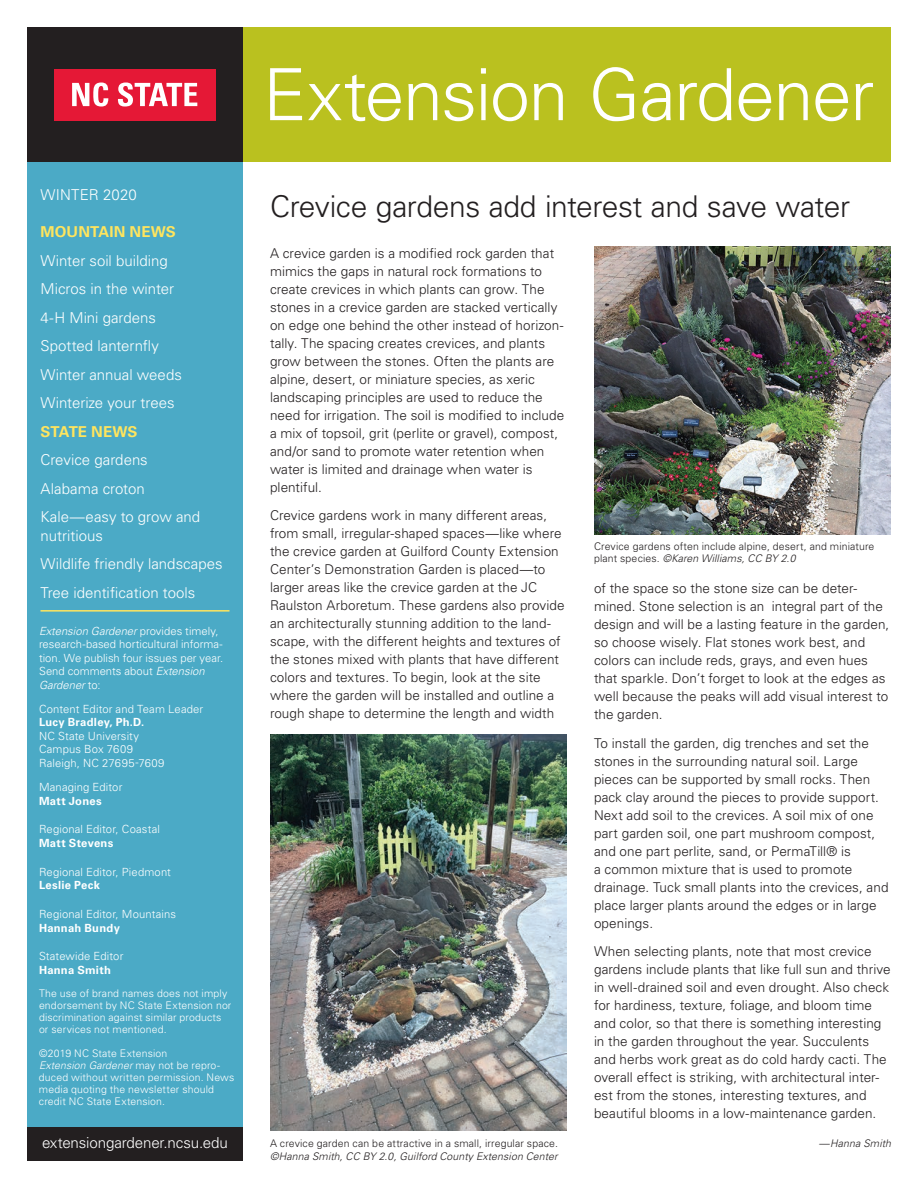
<style>
.page{position:relative;width:918px;height:1188px;background:#fff}
.page>*{position:absolute;margin:0;border:0;box-sizing:border-box;transform-origin:0 0}
.t1{font:300 72px "Univers LT Std";letter-spacing:-.02em;color:#fff}
._2015_State_Heading{font:300 30px "Univers LT Std";letter-spacing:-.015em;color:#231f20}
.t2{font:300 15.15px "Univers LT Std";letter-spacing:-.01em;color:#fff}
.t3{font:300 15px/18.8px "Univers LT Std";color:#fff}
.t4{font:700 15px "Univers LT Std";letter-spacing:.01em;color:#ffe55e}
._2015_Body_Text{font:300 13.5px/18px "Univers LT Std";letter-spacing:.005em;color:#231f20}
.t5{font:300 11.25px/13.5px "Univers LT Std";letter-spacing:.01em;color:#fff}
.t6{font:300 10.5px/12px "Univers LT Std";letter-spacing:.015em;color:#fff}
._2015_Body_Text-2{font:300 10.5px/12.6px "Univers LT Std";letter-spacing:.015em;color:#231f20}
._2015_Byline{font:italic 300 10.5px "Univers LT Std";letter-spacing:.01em;color:#231f20}
.s1{font-style:italic}
.s2{font-weight:700}
</style>
<div class="page">
<div style="left:27px;top:162px;width:216px;height:965px;background:#4baac6"></div>
<div style="left:27px;top:1127px;width:216px;height:34px;background:#231f20"></div>
<hr style="left:40px;top:610px;width:190px;height:2px;background:#ffe55e">
<div style="left:243px;top:27px;width:648px;height:135px;background:#bac11f"></div>
<div style="left:27px;top:27px;width:216px;height:135px;background:#231f20"></div>
<div style="left:54px;top:69px;width:162px;height:51px;background:#e51836"></div>
<svg style="left:72px;top:83px;width:36px;height:24px"></svg>
<svg style="left:118px;top:83px;width:79px;height:24px"></svg>
<img style="left:270px;top:735px;width:297px;height:396px">
<img style="left:594px;top:246px;width:297px;height:288px">
<p class="t3" style="left:40px;top:185px;width:98px">WINTER 2020</p>
<p class="t4" style="left:40px;top:223px;width:137px">MOUNTAIN NEWS</p>
<p class="t3" style="left:40px;top:251px;width:129px">Winter soil building</p>
<p class="t3" style="left:40px;top:280px;width:135px">Micros in the winter</p>
<p class="t3" style="left:40px;top:308px;width:117px">4-H Mini gardens</p>
<p class="t3" style="left:40px;top:337px;width:120px">Spotted lanternfly</p>
<p class="t3" style="left:40px;top:365px;width:143px">Winter annual weeds</p>
<p class="t3" style="left:40px;top:394px;width:136px">Winterize your trees</p>
<p class="t4" style="left:40px;top:423px;width:99px">STATE NEWS</p>
<p class="t3" style="left:40px;top:450px;width:109px">Crevice gardens</p>
<p class="t3" style="left:40px;top:479px;width:106px">Alabama croton</p>
<p class="t3" style="left:40px;top:507px;width:161px">Kale—easy to grow and nutritious</p>
<p class="t3" style="left:40px;top:555px;width:184px">Wildlife friendly landscapes</p>
<p class="t3" style="left:40px;top:583px;width:156px">Tree identification tools</p>
<p class="t5" style="left:39px;top:624px;width:186px"><span class="s1">Extension Gardener</span> provides timely, research-based horticultural informa&shy;tion. We publish four issues per year.<br>Send comments about <span class="s1">Extension<br>Gardener</span> to:</p>
<p class="t5" style="left:39px;top:702px;width:166px">Content Editor and Team Leader<br><span class="s2">Lucy Bradley, Ph.D.<br></span>NC State University<br>Campus Box 7609<br>Raleigh, NC 27695-7609</p>
<p class="t5" style="left:39px;top:780px;width:85px">Managing Editor<br><span class="s2">Matt Jones</span></p>
<p class="t5" style="left:39px;top:823px;width:122px">Regional Editor, Coastal<br><span class="s2">Matt Stevens</span></p>
<p class="t5" style="left:39px;top:865px;width:134px">Regional Editor, Piedmont<br><span class="s2">Leslie Peck</span></p>
<p class="t5" style="left:39px;top:907px;width:139px">Regional Editor, Mountains<br><span class="s2">Hannah Bundy</span></p>
<p class="t5" style="left:39px;top:950px;width:86px">Statewide Editor<br><span class="s2">Hanna Smith</span></p>
<p class="t6" style="left:39px;top:987px;width:194px">The use of brand names does not imply endorsement by NC State Extension nor discrimination against similar products or services not mentioned.</p>
<p class="t6" style="left:39px;top:1047px;width:197px">©2019 NC State Extension<br><span class="s1">Extension Gardener</span> may not be repro&shy;duced without written permission. News media quoting the newsletter should credit NC State Extension.</p>
<p class="t2" style="left:42px;top:1133px;width:187px">extensiongardener.ncsu.edu</p>
<p class="t1" style="left:263px;top:51px;width:613px">Extension Gardener</p>
<p class="_2015_State_Heading" style="left:270px;top:188px;width:582px">Crevice gardens add interest and save water</p>
<p class="_2015_Body_Text" style="left:270px;top:244px;width:296px">A crevice garden is a modified rock garden that mimics the gaps in natural rock formations to create crevices in which plants can grow. The stones in a crevice garden are stacked vertically on edge one behind the other instead of horizon&shy;tally. The spacing creates crevices, and plants grow between the stones. Often the plants are alpine, desert, or miniature species, as xeric landscaping principles are used to reduce the need for irrigation. The soil is modified to include a mix of topsoil, grit (perlite or gravel), compost, and/or sand to promote water retention when water is limited and drainage when water is plentiful.</p>
<p class="_2015_Body_Text" style="left:270px;top:507px;width:296px">Crevice gardens work in many different areas, from small, irregular-shaped spaces—like where the crevice garden at Guilford County Extension Center’s Demonstration Garden is placed—to larger areas like the crevice garden at the JC Raulston Arboretum. These gardens also provide an architecturally stunning addition to the land&shy;scape, with the different heights and textures of the stones mixed with plants that have different colors and textures. To begin, look at the site where the garden will be installed and outline a rough shape to determine the length and width</p>
<p class="_2015_Body_Text-2" style="left:594px;top:540px;width:282px">Crevice gardens often include alpine, desert, and miniature plant species. <span class="s1">©Karen Williams, CC BY 2.0</span></p>
<p class="_2015_Body_Text" style="left:594px;top:579px;width:297px">of the space so the stone size can be deter&shy;mined. Stone selection is an integral part of the design and will be a lasting feature in the garden, so choose wisely. Flat stones work best, and colors can include reds, grays, and even hues that sparkle. Don’t forget to look at the edges as well because the peaks will add visual interest to the garden.</p>
<p class="_2015_Body_Text" style="left:594px;top:734px;width:296px">To install the garden, dig trenches and set the stones in the surrounding natural soil. Large pieces can be supported by small rocks. Then pack clay around the pieces to provide support.<br>Next add soil to the crevices. A soil mix of one part garden soil, one part mushroom compost, and one part perlite, sand, or PermaTill® is<br>a common mixture that is used to promote drainage. Tuck small plants into the crevices, and place larger plants around the edges or in large openings.</p>
<p class="_2015_Body_Text" style="left:594px;top:943px;width:298px">When selecting plants, note that most crevice gardens include plants that like full sun and thrive in well-drained soil and even drought. Also check for hardiness, texture, foliage, and bloom time and color, so that there is something interesting in the garden throughout the year. Succulents and herbs work great as do cold hardy cacti. The overall effect is striking, with architectural inter&shy;est from the stones, interesting textures, and beautiful blooms in a low-maintenance garden.</p>
<p class="_2015_Byline" style="left:819px;top:1137px;width:74px">—Hanna Smith</p>
<p class="_2015_Body_Text-2" style="left:270px;top:1137px;width:290px">A crevice garden can be attractive in a small, irregular space. <span class="s1">©Hanna Smith, CC BY 2.0, Guilford County Extension Center</span></p>
</div>
